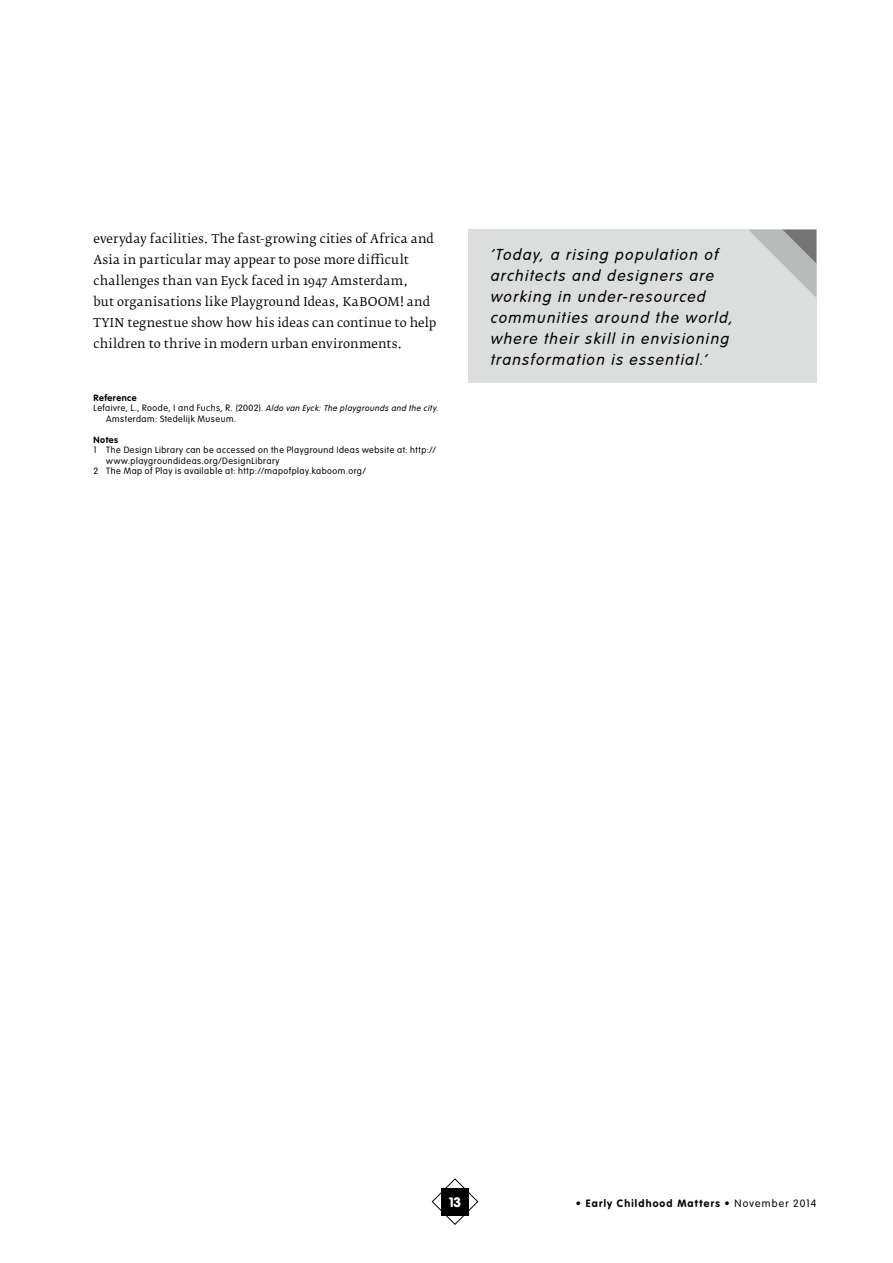
<style>
.page{position:relative;width:893px;height:1263px;background:#fff}
.page>*{position:absolute;margin:0;border:0;box-sizing:border-box;transform-origin:0 0}
.t1{font:italic 300 16.5px/21px "VAG Rundschrift D";letter-spacing:.09em;color:#000}
.t2{font:900 13.5px "VAG Rounded Std";color:#fff}
.t3{font:12px/21px "Fedra Serif B";letter-spacing:.01em;color:#000}
.t4{font:700 10.5px "VAG Rounded Std";letter-spacing:.115em;color:#000}
.t5{font:300 9px "VAG Rounded Std";letter-spacing:.06em;color:#000}
.t6{font:700 9px "VAG Rounded Std";letter-spacing:.055em;color:#000}
.s1{font-family:"VAG Rundschrift D";font-style:italic}
.s2{font-weight:300}
</style>
<div class="page">
<svg style="left:431px;top:1178px;width:48px;height:47px"></svg>
<div style="left:468px;top:230px;width:348px;height:153px;background:#dcdddd"></div>
<svg style="left:749px;top:230px;width:67px;height:67px"></svg>
<p class="t3" style="left:94px;top:228px;width:342px">everyday facilities. The fast-growing cities of Africa and Asia in particular may appear to pose more difficult challenges than van Eyck faced in 1947 Amsterdam,<br>but organisations like Playground Ideas, Kaboom</p>
<p class="t3" style="left:94px;top:291px;width:344px;text-indent:306px">! and tyin tegnestue show how his ideas can continue to help children to thrive in modern urban environments.</p>
<p class="t6" style="left:94px;top:392px;width:45px">Reference</p>
<p class="t5" style="left:94px;top:403px;width:347px">Lefaivre, L., Roode, I and Fuchs, R. (2002). <span class="s1">Aldo van Eyck: The playgrounds and the city.</span></p>
<p class="t5" style="left:106px;top:413px;width:131px">Amsterdam: Stedelijk Museum.</p>
<p class="t6" style="left:94px;top:434px;width:26px">Notes</p>
<p class="t5" style="left:94px;top:445px;width:344px">1 The Design Library can be accessed on the Playground Ideas website at: http://</p>
<p class="t5" style="left:106px;top:455px;width:175px">www.playgroundideas.org/DesignLibrary</p>
<p class="t5" style="left:94px;top:466px;width:274px">2 The Map of Play is available at: http://mapofplay.kaboom.org/</p>
<h1 class="t1" style="left:491px;top:244px;width:244px">‘Today, a rising population of architects and designers are working in under-resourced communities around the world, where their skill in envisioning transformation is essential.’</h1>
<p class="t2" style="left:449px;top:1194px;width:13px">13</p>
<p class="t4" style="left:576px;top:1197px;width:242px">• Early Childhood Matters • <span class="s2">November 2014</span></p>
</div>
